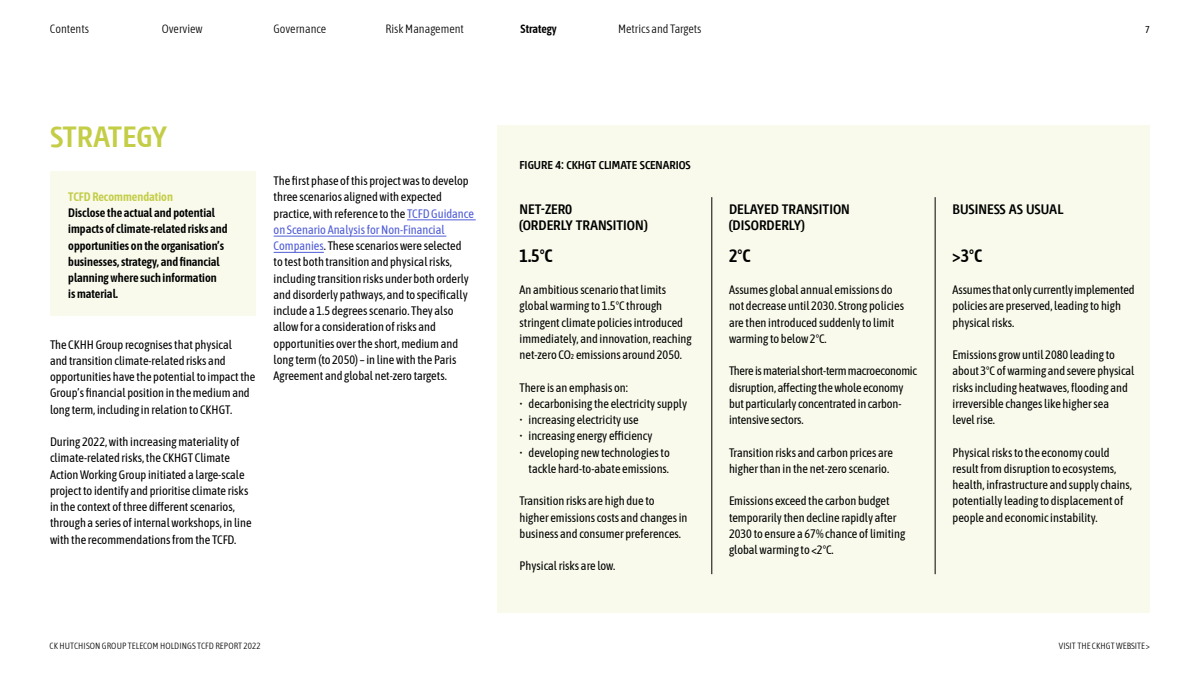
<style>
.page{position:relative;width:1200px;height:675px;background:#fff}
.page>*{position:absolute;margin:0;border:0;box-sizing:border-box;transform-origin:0 0}
.t1{font:700 condensed 32px "Modena";color:#c3cd46}
.t2{font:600 18px "Asap Condensed";color:#000}
.t3{font:700 condensed 15px/16px "Modena";color:#000}
.t4{font:700 condensed 12.5px "Modena";color:#000}
.t5{font:12.25px/16.2px "Asap Condensed";color:#000}
.t6{font:600 12.25px/16.2px "Asap Condensed";color:#000}
.t7{font:600 12.25px "Asap Condensed";color:#c3cd46}
.t8{font:300 12px "Asap Condensed";color:#000}
.t9{font:600 12px "Asap Condensed";color:#000}
.t10{font:10px "Asap Condensed";color:#000}
.t11{font:300 9px "Asap Condensed";letter-spacing:.01em;color:#000}
.s1{color:#4f5cd6}
.s2{font-size:12px}
</style>
<div class="page">
<hr style="left:407px;top:219px;width:69px;height:1px;background:#4f5cd6">
<hr style="left:274px;top:236px;width:172px;height:1px;background:#4f5cd6">
<hr style="left:274px;top:252px;width:50px;height:1px;background:#4f5cd6">
<div style="left:497px;top:125px;width:653px;height:487px;background:#f9faec"></div>
<hr style="left:712px;top:197px;width:1px;height:377px;background:#000">
<hr style="left:935px;top:197px;width:1px;height:377px;background:#000">
<div style="left:50px;top:172px;width:206px;height:144px;background:#f9faec"></div>
<p class="t8" style="left:50px;top:21px;width:41px">Contents</p>
<p class="t8" style="left:162px;top:21px;width:43px">Overview</p>
<p class="t8" style="left:274px;top:21px;width:54px">Governance</p>
<p class="t8" style="left:385px;top:21px;width:80px">Risk Management</p>
<p class="t9" style="left:521px;top:21px;width:38px">Strategy</p>
<p class="t8" style="left:618px;top:21px;width:85px">Metrics and Targets</p>
<p class="t10" style="left:1145px;top:22px;width:6px">7</p>
<h1 class="t1" style="left:50px;top:121px;width:118px">STRATEGY</h1>
<p class="t7" style="left:68px;top:188px;width:106px">TCFD Recommendation</p>
<p class="t6" style="left:68px;top:204px;width:161px">Disclose the actual and potential impacts of climate-related risks and opportunities on the organisation’s businesses, strategy, and financial planning where such information<br>is material.</p>
<p class="t5" style="left:50px;top:335px;width:207px">The CKHH Group recognises that physical<br>and transition climate-related risks and opportunities have the potential to impact the Group’s financial position in the medium and long term, including in relation to CKHGT.</p>
<p class="t5" style="left:50px;top:433px;width:203px">During 2022, with increasing materiality of climate-related risks, the CKHGT Climate Action Working Group initiated a large-scale project to identify and prioritise climate risks in the context of three different scenarios, through a series of internal workshops, in line with the recommendations from the TCFD.</p>
<p class="t5" style="left:274px;top:172px;width:202px">The first phase of this project was to develop three scenarios aligned with expected practice, with reference to the <span class="s1">TCFD Guidance on Scenario Analysis for Non-Financial Companies</span>. These scenarios were selected<br>to test both transition and physical risks, including transition risks under both orderly and disorderly pathways, and to specifically include a 1.5 degrees scenario. They also allow for a consideration of risks and opportunities over the short, medium and long term (to 2050) – in line with the Paris Agreement and global net-zero targets.</p>
<p class="t11" style="left:50px;top:640px;width:213px">CK HUTCHISON GROUP TELECOM HOLDINGS TCFD REPORT 2022</p>
<p class="t4" style="left:520px;top:159px;width:173px">FIGURE 4: CKHGT CLIMATE SCENARIOS</p>
<p class="t3" style="left:520px;top:202px;width:130px">NET-ZER0<br>(ORDERLY TRANSITION)</p>
<h2 class="t2" style="left:520px;top:243px;width:35px">1.5°C</h2>
<p class="t5" style="left:520px;top:281px;width:174px">An ambitious scenario that limits global warming to 1.5°C through stringent climate policies introduced immediately, and innovation, reaching net-zero CO2 emissions around 2050.</p>
<p class="t5" style="left:520px;top:379px;width:110px">There is an emphasis on:</p>
<p class="t5" style="left:520px;top:395px;width:169px"><span class="s2">•</span> decarbonising the electricity supply</p>
<p class="t5" style="left:520px;top:411px;width:121px"><span class="s2">•</span> increasing electricity use</p>
<p class="t5" style="left:520px;top:427px;width:134px"><span class="s2">•</span> increasing energy efficiency</p>
<p class="t5" style="left:520px;top:444px;width:152px;text-align:right"><span class="s2">•</span> developing new technologies to tackle hard-to-abate emissions.</p>
<p class="t5" style="left:520px;top:492px;width:169px">Transition risks are high due to<br>higher emissions costs and changes in business and consumer preferences.</p>
<p class="t5" style="left:520px;top:557px;width:97px">Physical risks are low.</p>
<p class="t3" style="left:729px;top:202px;width:122px">DELAYED TRANSITION (DISORDERLY)</p>
<h2 class="t2" style="left:729px;top:243px;width:23px">2°C</h2>
<p class="t5" style="left:729px;top:281px;width:176px">Assumes global annual emissions do not decrease until 2030. Strong policies are then introduced suddenly to limit warming to below 2°C.</p>
<p class="t5" style="left:729px;top:362px;width:190px">There is material short-term macroeconomic disruption, affecting the whole economy but particularly concentrated in carbon&shy;intensive sectors.</p>
<p class="t5" style="left:729px;top:444px;width:166px">Transition risks and carbon prices are higher than in the net-zero scenario.</p>
<p class="t5" style="left:729px;top:492px;width:178px">Emissions exceed the carbon budget temporarily then decline rapidly after 2030 to ensure a 67% chance of limiting global warming to &lt;2°C.</p>
<p class="t3" style="left:953px;top:202px;width:112px">BUSINESS AS USUAL</p>
<h2 class="t2" style="left:953px;top:243px;width:31px">&gt;3°C</h2>
<p class="t5" style="left:953px;top:281px;width:183px">Assumes that only currently implemented policies are preserved, leading to high physical risks.</p>
<p class="t5" style="left:953px;top:346px;width:183px">Emissions grow until 2080 leading to about 3°C of warming and severe physical risks including heatwaves, flooding and irreversible changes like higher sea<br>level rise.</p>
<p class="t5" style="left:953px;top:444px;width:181px">Physical risks to the economy could result from disruption to ecosystems, health, infrastructure and supply chains, potentially leading to displacement of people and economic instability.</p>
<p class="t11" style="left:1059px;top:640px;width:93px">VISIT THE CKHGT WEBSITE&gt;</p>
</div>
